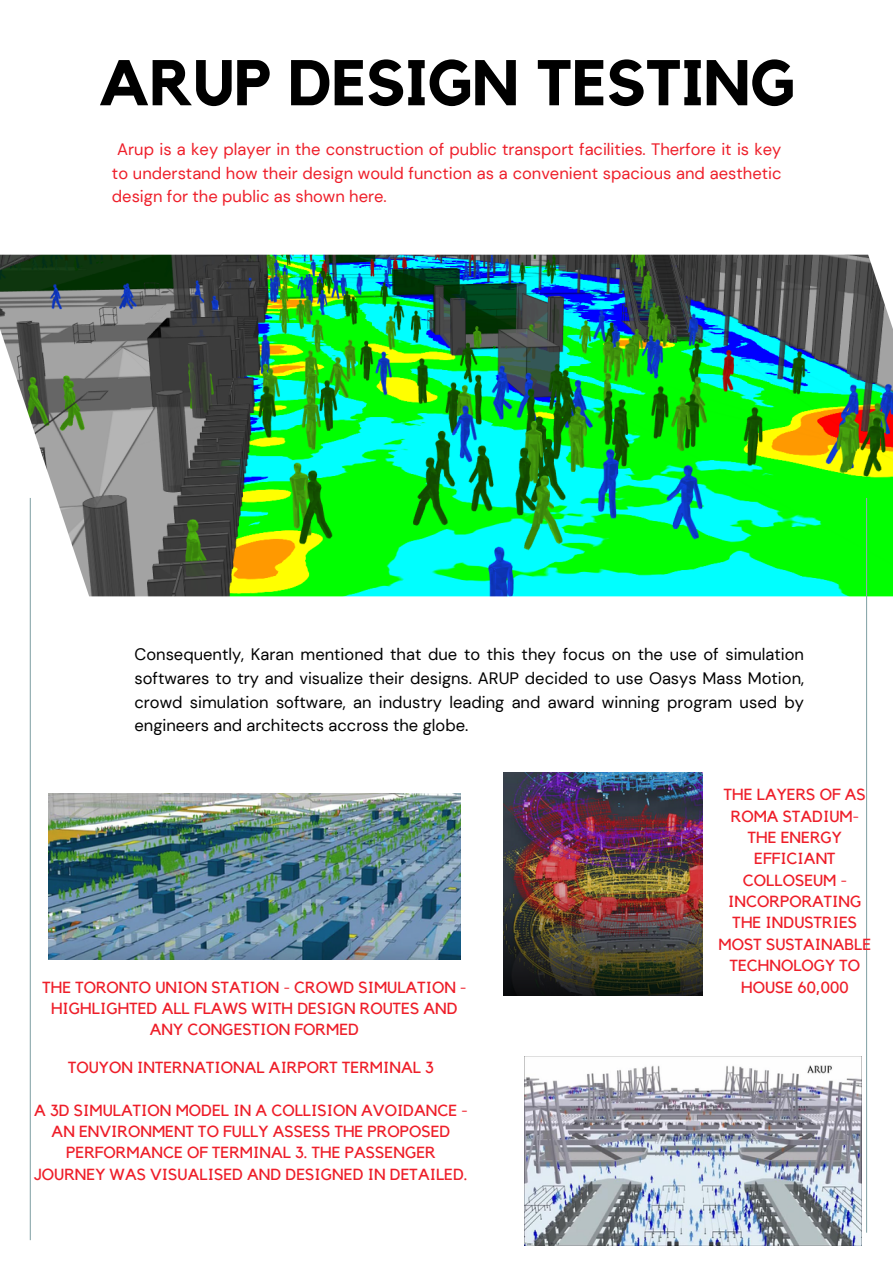
<style>
.page{position:relative;width:893px;height:1264px;background:#fff}
.page>*{position:absolute;margin:0;border:0;box-sizing:border-box;transform-origin:0 0}
.t1{font:700 63.75px "Kollektif";color:#000}
.t2{font:16.5px/23.7px "DM Sans";color:#000;text-align:justify}
.t3{font:16.5px/23.7px "DM Sans";color:#ee1e29;text-align:justify}
.t4{font:16.05px/21.3px "Kollektif";color:#ee1e29;text-align:center}
</style>
<div class="page">
<img style="left:0;top:255px;width:892px;height:341px">
<hr style="left:30px;top:498px;width:1px;height:742px;background:#8ca9ad">
<hr style="left:865px;top:498px;width:2px;height:734px;background:#8ca9ad">
<img style="left:48px;top:793px;width:412px;height:166px">
<img style="left:503px;top:772px;width:199px;height:223px">
<img style="left:524px;top:1056px;width:337px;height:189px">
<h2 class="t1" style="left:98px;top:54px;width:697px">ARUP DESIGN TESTING</h2>
<p class="t3" style="left:112px;top:138px;width:671px;text-indent:5px">Arup is a key player in the construction of public transport facilities. Therfore it is key to understand how their design would function as a convenient spacious and aesthetic design for the public as shown here.</p>
<p class="t2" style="left:134px;top:642px;width:671px">Consequently, Karan mentioned that due to this they focus on the use of simulation softwares to try and visualize their designs. ARUP decided to use Oasys Mass Motion, crowd simulation software, an industry leading and award winning program used by engineers and architects accross the globe.</p>
<h2 class="t4" style="left:718px;top:784px;width:154px">THE LAYERS OF AS<br>ROMA STADIUM-<br>THE ENERGY<br>EFFICIANT<br>COLLOSEUM -<br>INCORPORATING<br>THE INDUSTRIES<br>MOST SUSTAINABLE<br>TECHNOLOGY TO</h2>
<p class="t4" style="left:42px;top:977px;width:425px">THE TORONTO UNION STATION - CROWD SIMULATION -</p>
<h2 class="t4" style="left:741px;top:976px;width:109px">HOUSE 60,000</h2>
<p class="t4" style="left:51px;top:998px;width:408px">HIGHLIGHTED ALL FLAWS WITH DESIGN ROUTES AND<br>ANY CONGESTION FORMED</p>
<h2 class="t4" style="left:68px;top:1057px;width:367px">TOUYON INTERNATIONAL AIRPORT TERMINAL 3</h2>
<h2 class="t4" style="left:34px;top:1099px;width:435px">A 3D SIMULATION MODEL IN A COLLISION AVOIDANCE - AN ENVIRONMENT TO FULLY ASSESS THE PROPOSED PERFORMANCE OF TERMINAL 3. THE PASSENGER JOURNEY WAS VISUALISED AND DESIGNED IN DETAILED.</h2>
</div>
